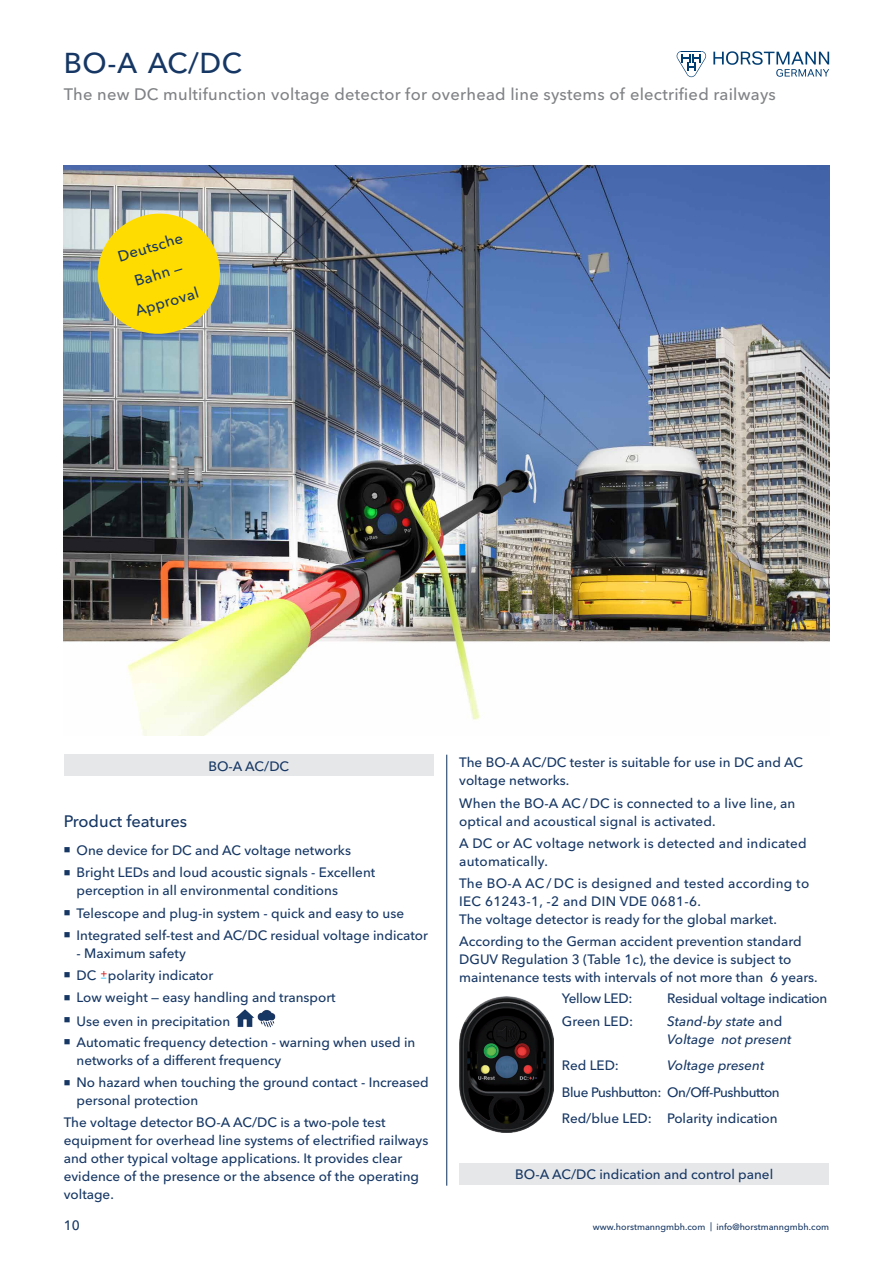
<style>
.page{position:relative;width:893px;height:1263px;background:#fff}
.page>*{position:absolute;margin:0;border:0;box-sizing:border-box;transform-origin:0 0}
.Headline{font:500 28.5px "Avenir Next W1 G";color:#163764}
.Subtitel{font:500 16.5px "Avenir Next W1 G";letter-spacing:.015em;color:#808285}
.Produktmerkmale{font:500 16.5px "Avenir Next W1 G";color:#163764}
.Headline-2{font:500 15px/28.5px "Avenir Next W1 G";color:#163764;text-align:center}
.Fließtext{font:500 13.5px/18px "Avenir Next W1 G";color:#163764}
.Fließtext-2{font:500 13.5px/18px "Avenir Next W1 G";letter-spacing:.02em;color:#163764}
.Fließtext-3{font:italic 500 13.5px/18px "Avenir Next W1 G";color:#163764}
.Bildunterschrift{font:500 13.5px "Avenir Next W1 G";color:#163764}
.Bildbeschriftung{font:500 13.5px "Avenir Next W1 G";letter-spacing:-.02em;color:#163764}
.Fließtext-4{font:500 13.5px "Avenir Next W1 G";letter-spacing:-.03em;color:#163764}
.Bildbeschriftung-2{font:500 13.5px "Avenir Next W1 G";color:#163764}
.t1{font:500 9px "Avenir Next W1 G";color:#163764}
.s1{font-style:normal}
</style>
<div class="page">
<svg style="left:677px;top:51px;width:29px;height:26px"></svg>
<svg style="left:713px;top:51px;width:116px;height:26px"></svg>
<hr style="left:446px;top:755px;width:1px;height:431px;background:#163764">
<div style="left:64px;top:755px;width:370px;height:21px;background:#e6e7e9"></div>
<div style="left:459px;top:1163px;width:370px;height:22px;background:#e6e7e9"></div>
<img style="left:64px;top:166px;width:765px;height:569px">
<img style="left:459px;top:997px;width:94px;height:135px">
<svg style="left:91px;top:206px;width:136px;height:135px;background:#d8c844"></svg>
<img style="left:236px;top:1009px;width:18px;height:18px">
<img style="left:257px;top:1009px;width:19px;height:19px">
<p class="Headline" style="left:64px;top:40px;width:180px">BO-A AC/DC</p>
<p class="Subtitel" style="left:64px;top:81px;width:714px">The new DC multifunction voltage detector for overhead line systems of electrified railways</p>
<p class="Headline-2" style="left:114px;top:242px;width:69px;rotate:-17deg">Deutsche<br>Bahn —<br>Approval</p>
<p class="Bildunterschrift" style="left:208px;top:755px;width:82px">BO-A AC/DC</p>
<p class="Produktmerkmale" style="left:64px;top:808px;width:125px">Product features</p>
<p class="Fließtext" style="left:77px;top:840px;width:276px">One device for DC and AC voltage networks</p>
<p class="Fließtext" style="left:77px;top:862px;width:300px">Bright LEDs and loud acoustic signals - Excellent perception in all environmental conditions</p>
<p class="Fließtext" style="left:77px;top:903px;width:329px">Telescope and plug-in system - quick and easy to use</p>
<p class="Fließtext" style="left:77px;top:925px;width:353px">Integrated self-test and AC/DC residual voltage indicator</p>
<p class="Fließtext" style="left:77px;top:943px;width:111px">- Maximum safety</p>
<p class="Fließtext" style="left:77px;top:965px;width:138px">DC <sup>+</sup><sup>_</sup>polarity indicator</p>
<p class="Fließtext" style="left:77px;top:987px;width:261px">Low weight — easy handling and transport</p>
<p class="Fließtext" style="left:77px;top:1011px;width:155px">Use even in precipitation</p>
<p class="Fließtext" style="left:77px;top:1032px;width:340px">Automatic frequency detection - warning when used in networks of a different frequency</p>
<p class="Fließtext" style="left:77px;top:1072px;width:354px">No hazard when touching the ground contact - Increased personal protection</p>
<p class="Fließtext" style="left:64px;top:1112px;width:366px">The voltage detector BO-A AC/DC is a two-pole test equipment for overhead line systems of electrified railways and other typical voltage applications. It provides clear evidence of the presence or the absence of the operating voltage.</p>
<p class="Fließtext" style="left:459px;top:752px;width:345px">The BO-A AC/DC tester is suitable for use in DC and AC voltage networks.</p>
<p class="Fließtext" style="left:459px;top:793px;width:338px">When the BO-A AC /DC is connected to a live line, an optical and acoustical signal is activated.</p>
<p class="Fließtext" style="left:459px;top:833px;width:349px">A DC or AC voltage network is detected and indicated automatically.</p>
<p class="Fließtext-2" style="left:459px;top:873px;width:351px">The BO-A AC / DC is designed and tested according to<br>IEC 61243-1, -2 and DIN VDE 0681-6.<br>The voltage detector is ready for the global market.</p>
<p class="Fließtext" style="left:459px;top:931px;width:360px">According to the German accident prevention standard<br>DGUV Regulation 3 (Table 1c), the device is subject to maintenance tests with intervals of not more than 6 years.</p>
<p class="Bildbeschriftung" style="left:562px;top:988px;width:72px">Yellow LED:</p>
<p class="Bildbeschriftung" style="left:667px;top:988px;width:162px">Residual voltage indication</p>
<p class="Fließtext" style="left:562px;top:1011px;width:73px">Green LED:</p>
<p class="Fließtext-3" style="left:667px;top:1011px;width:126px">Stand-by state <span class="s1">and<br></span>Voltage not present</p>
<p class="Fließtext" style="left:562px;top:1055px;width:59px">Red LED:</p>
<p class="Fließtext-3" style="left:667px;top:1055px;width:99px">Voltage present</p>
<p class="Fließtext-4" style="left:562px;top:1081px;width:219px">Blue Pushbutton: On/Off-Pushbutton</p>
<p class="Bildbeschriftung-2" style="left:562px;top:1108px;width:217px">Red/blue LED: Polarity indication</p>
<p class="Bildunterschrift" style="left:515px;top:1164px;width:259px">BO-A AC/DC indication and control panel</p>
<p class="Fließtext" style="left:64px;top:1215px;width:18px">10</p>
<p class="t1" style="left:593px;top:1219px;width:238px">www.horstmanngmbh.com | info@horstmanngmbh.com</p>
</div>
